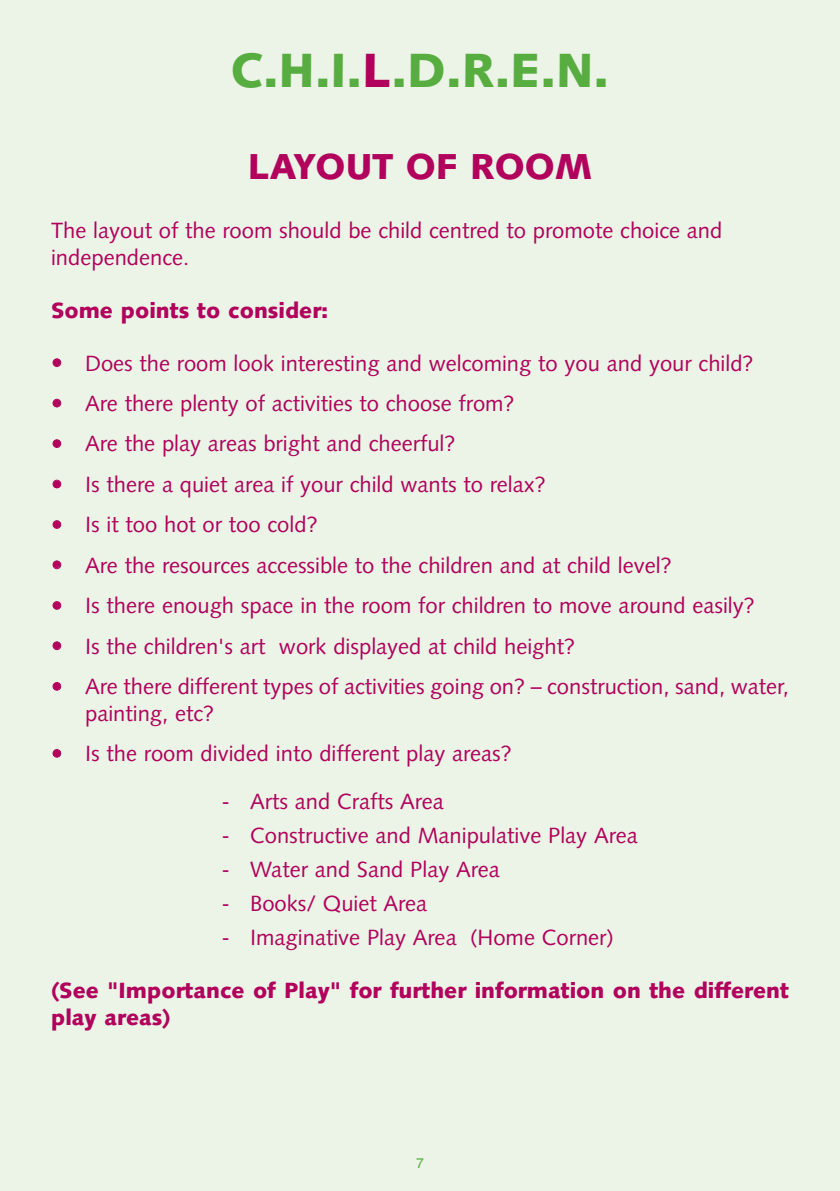
<style>
.page{position:relative;width:840px;height:1191px;background:#fff}
.page>*{position:absolute;margin:0;border:0;box-sizing:border-box;transform-origin:0 0}
.t1{font:900 48px "Syntax";color:#58ad40}
.t2{font:900 36px "Syntax";color:#b1015c}
.t3{font:22px/26.4px "Syntax";color:#b1015c}
.t4{font:900 22px/26.4px "Syntax";color:#b1015c}
.t5{font:14px "Helvetica";color:#58ad40}
.s1{color:#b1015c}
</style>
<div class="page">
<div style="left:0;top:0;width:839px;height:1191px;background:#ebf4e6"></div>
<h1 class="t1" style="left:231px;top:51px;width:379px">C.H.I.<span class="s1">L</span>.D.R.E.N.</h1>
<h2 class="t2" style="left:248px;top:152px;width:345px">LAYOUT OF ROOM</h2>
<p class="t3" style="left:51px;top:219px;width:672px">The layout of the room should be child centred to promote choice and independence.</p>
<p class="t4" style="left:51px;top:299px;width:279px">Some points to consider:</p>
<p class="t3" style="left:51px;top:352px;width:703px">• Does the room look interesting and welcoming to you and your child?</p>
<p class="t3" style="left:51px;top:392px;width:464px">• Are there plenty of activities to choose from?</p>
<p class="t3" style="left:51px;top:432px;width:405px">• Are the play areas bright and cheerful?</p>
<p class="t3" style="left:51px;top:473px;width:495px">• Is there a quiet area if your child wants to relax?</p>
<p class="t3" style="left:51px;top:513px;width:267px">• Is it too hot or too cold?</p>
<p class="t3" style="left:51px;top:554px;width:621px">• Are the resources accessible to the children and at child level?</p>
<p class="t3" style="left:51px;top:594px;width:704px">• Is there enough space in the room for children to move around easily?</p>
<p class="t3" style="left:51px;top:635px;width:525px">• Is the children's art work displayed at child height?</p>
<p class="t3" style="left:85px;top:675px;width:705px;text-indent:-34px">• Are there different types of activities going on? – construction, sand, water, painting, etc?</p>
<p class="t3" style="left:51px;top:742px;width:461px">• Is the room divided into different play areas?</p>
<p class="t3" style="left:221px;top:790px;width:224px">- Arts and Crafts Area</p>
<p class="t3" style="left:221px;top:824px;width:418px">- Constructive and Manipulative Play Area</p>
<p class="t3" style="left:221px;top:858px;width:280px">- Water and Sand Play Area</p>
<p class="t3" style="left:221px;top:892px;width:207px">- Books/ Quiet Area</p>
<p class="t3" style="left:221px;top:926px;width:394px">- Imaginative Play Area (Home Corner)</p>
<p class="t4" style="left:51px;top:979px;width:739px">(See "Importance of Play" for further information on the different play areas)</p>
<p class="t5" style="left:416px;top:1157px;width:9px">7</p>
</div>
